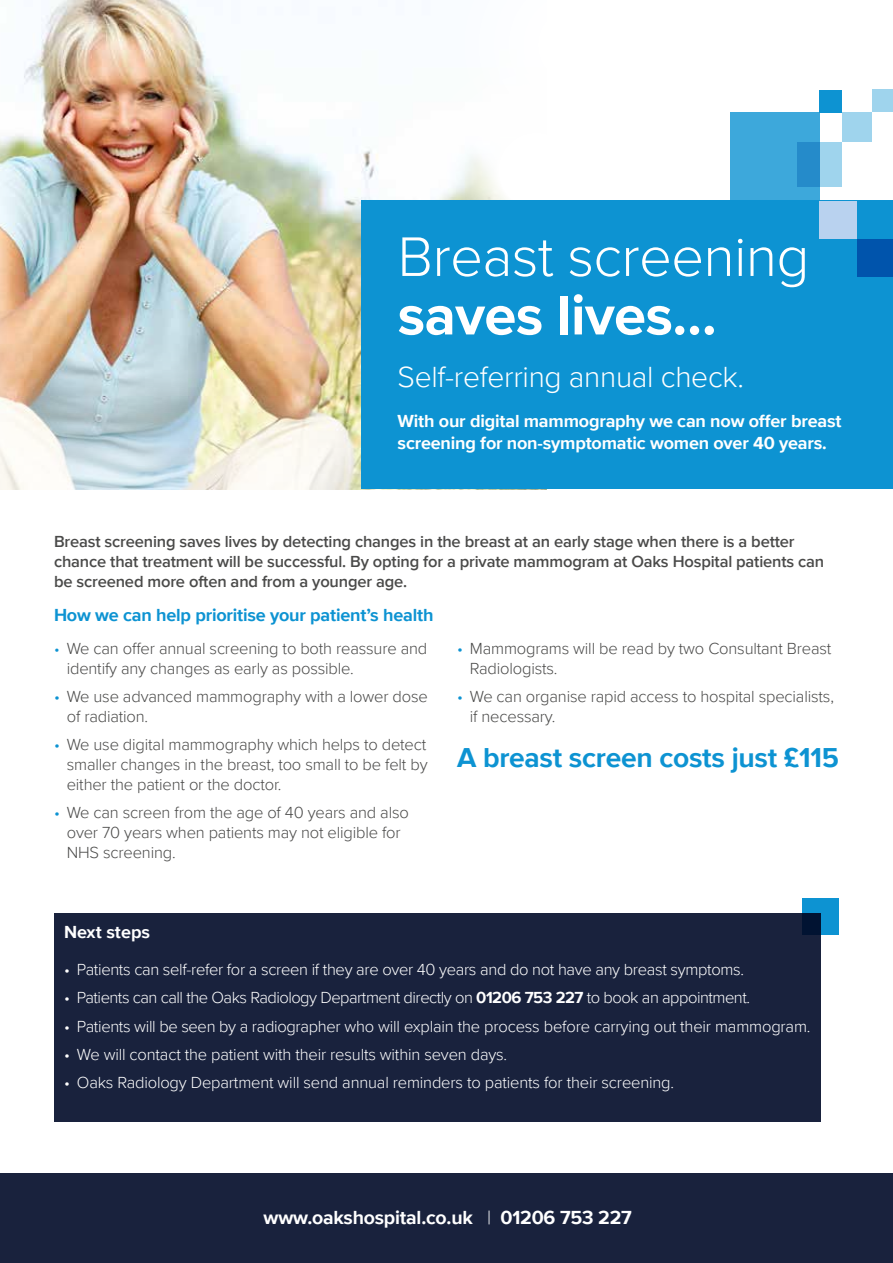
<style>
.page{position:relative;width:893px;height:1263px;background:#fff}
.page>*{position:absolute;margin:0;border:0;box-sizing:border-box;transform-origin:0 0}
.t1{font:300 57.75px "Proxima Nova";letter-spacing:-.01em;color:#fff}
.t2{font:700 57.75px "Proxima Nova";letter-spacing:-.01em;color:#fff}
.t3{font:300 30px "Proxima Nova";letter-spacing:-.01em;color:#fff}
.t4{font:700 28.2px "Proxima Nova";letter-spacing:-.01em;color:#0d93d2}
.t5{font:700 19.5px "Proxima Nova";letter-spacing:-.01em;color:#fff}
.t6{font:700 18px/21.6px "Proxima Nova";letter-spacing:-.01em;color:#fff}
.t7{font:700 18px "Proxima Nova";letter-spacing:-.01em;color:#0d93d2}
.t8{font:300 16.5px/19.8px "Proxima Nova";letter-spacing:-.01em;color:#4a4a49}
.t9{font:300 16.5px "Proxima Nova";letter-spacing:-.015em;color:#fff}
.t10{font:600 16.5px/19.8px "Proxima Nova";letter-spacing:-.01em;color:#4a4a49}
.s1{font-size:15.75px;color:#0d93d2}
.s2{color:#0d93d2}
.s3{font-weight:700}
.s4{font-weight:300}
</style>
<div class="page">
<img style="left:0;top:0;width:414px;height:489px">
<div style="left:0;top:1174px;width:893px;height:89px;background:#19223d"></div>
<div style="left:54px;top:914px;width:767px;height:208px;background:#19223d"></div>
<svg style="left:802px;top:898px;width:37px;height:37px"></svg>
<div style="left:410px;top:45px;width:251px;height:251px;background:#fff;border-radius:50%"></div>
<svg style="left:463px;top:155px;width:23px;height:15px"></svg>
<div style="left:361px;top:201px;width:532px;height:288px;background:#0d93d2"></div>
<div style="left:730px;top:112px;width:90px;height:89px;background:#3da8db"></div>
<div style="left:820px;top:201px;width:37px;height:38px;background:#b9d2ef"></div>
<div style="left:842px;top:112px;width:30px;height:30px;background:#9fd4ed"></div>
<svg style="left:797px;top:142px;width:45px;height:45px;background:#60aedb"></svg>
<div style="left:820px;top:90px;width:22px;height:22px;background:#0d93d2"></div>
<div style="left:872px;top:89px;width:21px;height:23px;background:#9fd4ed"></div>
<div style="left:857px;top:239px;width:36px;height:37px;background:#0054ac"></div>
<h1 class="t1" style="left:398px;top:214px;width:413px">Breast screening</h1>
<h1 class="t2" style="left:398px;top:272px;width:321px">saves lives…</h1>
<h2 class="t3" style="left:398px;top:355px;width:348px">Self-referring annual check.</h2>
<p class="t6" style="left:398px;top:410px;width:445px">With our digital mammography we can now offer breast screening for non-symptomatic women over 40 years.</p>
<p class="t10" style="left:54px;top:531px;width:772px">Breast screening saves lives by detecting changes in the breast at an early stage when there is a better chance that treatment will be successful. By opting for a private mammogram at Oaks Hospital patients can be screened more often and from a younger age.</p>
<p class="t7" style="left:54px;top:602px;width:381px">How we can help prioritise your patient’s health</p>
<p class="t8" style="left:67px;top:638px;width:362px;text-indent:-13px"><span class="s1">•</span> We can offer annual screening to both reassure and identify any changes as early as possible.</p>
<p class="t8" style="left:67px;top:686px;width:363px;text-indent:-13px"><span class="s2">•</span> We use advanced mammography with a lower dose of radiation.</p>
<p class="t8" style="left:67px;top:734px;width:362px;text-align:justify;text-indent:-13px"><span class="s2">•</span> We use digital mammography which helps to detect smaller changes in the breast, too small to be felt by either the patient or the doctor.</p>
<p class="t8" style="left:67px;top:802px;width:344px;text-indent:-13px"><span class="s2">•</span> We can screen from the age of 40 years and also over 70 years when patients may not eligible for<br>NHS screening.</p>
<p class="t8" style="left:470px;top:638px;width:363px;text-indent:-13px"><span class="s2">•</span> Mammograms will be read by two Consultant Breast<br>Radiologists.</p>
<p class="t8" style="left:470px;top:686px;width:366px;text-indent:-13px"><span class="s2">•</span> We can organise rapid access to hospital specialists, if necessary.</p>
<h3 class="t4" style="left:457px;top:737px;width:383px">A breast screen costs just £115</h3>
<p class="t6" style="left:64px;top:921px;width:87px">Next steps</p>
<p class="t9" style="left:64px;top:957px;width:681px">• Patients can self-refer for a screen if they are over 40 years and do not have any breast symptoms.</p>
<p class="t9" style="left:64px;top:986px;width:687px">• Patients can call the Oaks Radiology Department directly on <span class="s3">01206 753 227</span> to book an appointment.</p>
<p class="t9" style="left:64px;top:1014px;width:748px">• Patients will be seen by a radiographer who will explain the process before carrying out their mammogram.</p>
<p class="t9" style="left:64px;top:1042px;width:445px">• We will contact the patient with their results within seven days.</p>
<p class="t9" style="left:64px;top:1070px;width:611px">• Oaks Radiology Department will send annual reminders to patients for their screening.</p>
<p class="t5" style="left:264px;top:1203px;width:370px">www.oakshospital.co.uk <span class="s4">|</span> 01206 753 227</p>
</div>
